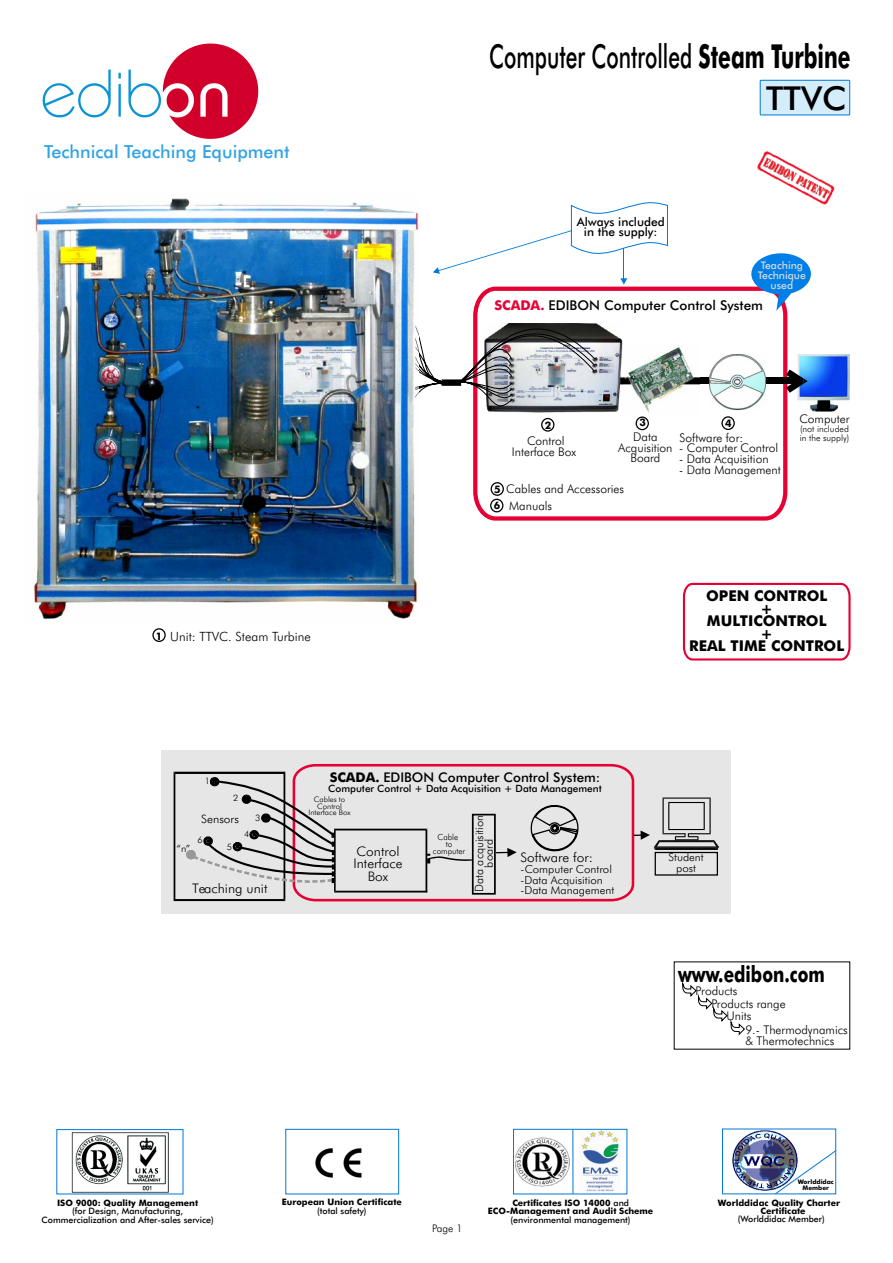
<style>
.page{position:relative;width:893px;height:1263px;background:#fff}
.page>*{position:absolute;margin:0;border:0;box-sizing:border-box;transform-origin:0 0}
.t1{font:33px "Futura Md BT";color:#000;scale:.63 1}
.t2{font:33px "Futura Md BT";color:#000}
.t3{font:700 22.5px "Futura Md BT";color:#000;scale:.77 1}
.t4{font:18px "Futura Md BT";color:#33a3e6}
.t5{font:700 14.85px/12.5px "Futura Md BT";color:#000;text-align:center}
.t6{font:13.5px "Futura Md BT";color:#000}
.t7{font:13.35px "Futura Md BT";color:#000}
.t8{font:13.2px/12.8px "Futura Lt BT";color:#000;text-align:center}
.t9{font:12.75px "Futura Lt BT";color:#000}
.t10{font:12px/10.8px "Futura Lt BT";color:#000;text-align:center}
.t11{font:12px/10.8px "Futura Md BT";color:#000;text-align:center}
.t12{font:11.55px "Futura Lt BT";color:#000}
.t13{font:11.4px/9.6px "Futura Lt BT";color:#000;text-align:center}
.t14{font:11.1px/10.6px "Futura Lt BT";color:#000;text-align:center}
.t15{font:10.5px/10.1px "Futura Md BT";color:#d9d9d9;text-align:center}
.t16{font:10.5px "Futura Lt BT";color:#000}
.t17{font:700 10.35px/16.5px "Futura Md BT";color:#000}
.t18{font:10.05px "Futura Md BT";color:#000}
.t19{font:9.9px "Futura Lt BT";color:#000}
.t20{font:9px/8.7px "Futura Lt BT";color:#000}
.t21{font:700 8.85px/8.6px "Futura Md BT";color:#000}
.t22{font:8.85px/8.6px "Futura Md BT";color:#000;text-align:center}
.t23{font:8.85px "Futura Lt BT";color:#000}
.t24{font:8.4px/7.1px "Futura Lt BT";color:#000;text-align:center}
.t25{font:7.65px/6.4px "Futura Lt BT";color:#000;text-align:center}
.t26{font:700 6.3px/6px "Futura Md BT";color:#000;text-align:center}
.s1{font-weight:700}
.s2{font-family:"Futura Md BT";font-weight:700;font-size:10.35px}
.s3{font-weight:700;color:#e60033}
.s4{font-weight:400}
</style>
<div class="page">
<svg style="left:481px;top:286px;width:307px;height:235px"></svg>
<img style="left:797px;top:354px;width:52px;height:58px">
<div style="left:608px;top:378px;width:187px;height:6px;background:#000"></div>
<svg style="left:786px;top:369px;width:21px;height:24px"></svg>
<div style="left:759px;top:80px;width:91px;height:35px;background:#d4edfa;border:1px solid #0078d9"></div>
<div style="left:152px;top:628px;width:14px;height:14px;border:1px solid #000;border-radius:50%"></div>
<div style="left:721px;top:416px;width:13px;height:14px;border:1px solid #000;border-radius:50%"></div>
<div style="left:635px;top:416px;width:14px;height:14px;border:1px solid #000;border-radius:50%"></div>
<img style="left:709px;top:354px;width:56px;height:56px">
<img style="left:757px;top:151px;width:78px;height:54px">
<svg style="left:751px;top:253px;width:59px;height:58px"></svg>
<svg style="left:570px;top:202px;width:98px;height:83px"></svg>
<svg style="left:682px;top:981px;width:63px;height:54px"></svg>
<div style="left:161px;top:750px;width:569px;height:164px;background:#e6e6e6"></div>
<svg style="left:296px;top:764px;width:339px;height:138px"></svg>
<svg style="left:530px;top:804px;width:48px;height:48px"></svg>
<svg style="left:174px;top:772px;width:298px;height:129px"></svg>
<div style="left:472px;top:814px;width:23px;height:81px;border:2px solid #000"></div>
<div style="left:654px;top:852px;width:64px;height:24px;border:1px solid #000"></div>
<svg style="left:633px;top:798px;width:86px;height:52px"></svg>
<svg style="left:496px;top:848px;width:20px;height:9px"></svg>
<svg style="left:682px;top:582px;width:169px;height:79px"></svg>
<img style="left:623px;top:345px;width:76px;height:69px">
<svg style="left:43px;top:70px;width:68px;height:47px"></svg>
<svg style="left:118px;top:73px;width:3px;height:44px"></svg>
<svg style="left:128px;top:44px;width:130px;height:95px"></svg>
<div style="left:56px;top:1129px;width:127px;height:65px;background:#fff;border:1px solid #0078d9"></div>
<img style="left:71px;top:1132px;width:97px;height:61px">
<div style="left:722px;top:1129px;width:114px;height:65px;background:#fff;border:1px solid #0078d9"></div>
<img style="left:732px;top:1130px;width:65px;height:61px">
<div style="left:285px;top:1129px;width:114px;height:65px;background:#fff;border:1px solid #0078d9"></div>
<img style="left:315px;top:1148px;width:46px;height:30px">
<svg style="left:774px;top:1149px;width:63px;height:46px"></svg>
<div style="left:513px;top:1129px;width:114px;height:65px;background:#fff;border:1px solid #0078d9"></div>
<img style="left:515px;top:1137px;width:54px;height:49px">
<hr style="left:572px;top:1130px;width:1px;height:64px;background:#0078d9">
<img style="left:580px;top:1131px;width:40px;height:62px">
<img style="left:595px;top:323px;width:27px;height:89px">
<svg style="left:418px;top:229px;width:177px;height:285px"></svg>
<img style="left:33px;top:198px;width:385px;height:422px">
<h1 class="t1" style="left:489px;top:43px;width:575px">Computer Controlled <span class="s1">Steam Turbine</span></h1>
<h3 class="t4" style="left:44px;top:144px;width:247px">Technical Teaching Equipment</h3>
<p class="t9" style="left:156px;top:632px;width:156px"><span class="s2">1</span> Unit: TTVC. Steam Turbine</p>
<p class="t11" style="left:576px;top:217px;width:89px">Always included in the supply:</p>
<h1 class="t2" style="left:766px;top:85px;width:82px">TTVC</h1>
<p class="t15" style="left:757px;top:261px;width:50px">Teaching<br>Technique used</p>
<p class="t6" style="left:494px;top:299px;width:270px"><span class="s3">SCADA.</span> EDIBON Computer Control System</p>
<p class="t17" style="left:544px;top:417px;width:8px">2</p>
<p class="t17" style="left:639px;top:415px;width:8px">3</p>
<p class="t10" style="left:512px;top:436px;width:66px">Control<br>Interface Box</p>
<p class="t10" style="left:618px;top:432px;width:56px">Data<br>Acquisition<br>Board</p>
<p class="t10" style="left:506px;top:481px;width:119px;line-height:16.8px;text-align:left">Cables and Accessories<br>Manuals</p>
<p class="t17" style="left:493px;top:482px;width:8px">5<br>6</p>
<p class="t17" style="left:725px;top:415px;width:8px">4</p>
<p class="t10" style="left:679px;top:454px;width:91px">- Data Acquisition</p>
<p class="t10" style="left:679px;top:465px;width:103px">- Data Management</p>
<p class="t10" style="left:679px;top:433px;width:65px">Software for:</p>
<p class="t10" style="left:679px;top:443px;width:101px">- Computer Control</p>
<p class="t10" style="left:799px;top:415px;width:52px">Computer</p>
<p class="t20" style="left:799px;top:426px;width:51px">(not included in the supply)</p>
<p class="t5" style="left:689px;top:591px;width:157px">OPEN CONTROL<br>+<br>MULTICONTROL<br>+<br>REAL TIME CONTROL</p>
<p class="t19" style="left:177px;top:844px;width:15px">“n”</p>
<p class="t23" style="left:205px;top:777px;width:7px">1</p>
<p class="t23" style="left:233px;top:794px;width:7px">2</p>
<p class="t12" style="left:201px;top:814px;width:39px">Sensors</p>
<p class="t23" style="left:255px;top:814px;width:7px">3</p>
<p class="t23" style="left:197px;top:837px;width:7px">6</p>
<p class="t23" style="left:227px;top:843px;width:7px">5</p>
<p class="t23" style="left:244px;top:830px;width:7px">4</p>
<p class="t8" style="left:192px;top:884px;width:77px">Teaching unit</p>
<p class="t7" style="left:330px;top:772px;width:272px"><span class="s1">SCADA.</span> EDIBON Computer Control System:</p>
<p class="t18" style="left:328px;top:785px;width:275px">Computer Control + Data Acquisition + Data Management</p>
<p class="t25" style="left:308px;top:797px;width:44px">Cables to<br>Control<br>Interface Box</p>
<p class="t8" style="left:353px;top:846px;width:50px">Control<br>Interface<br>Box</p>
<p class="t24" style="left:433px;top:835px;width:34px">Cable<br>to computer</p>
<p class="t13" style="left:475px;top:892px;width:78px;rotate:-90deg">Data acquisition board</p>
<p class="t8" style="left:520px;top:852px;width:74px">Software for:</p>
<p class="t14" style="left:520px;top:865px;width:95px;text-align:left">-Computer Control -Data Acquisition -Data Management</p>
<p class="t14" style="left:668px;top:853px;width:37px">Student post</p>
<h2 class="t3" style="left:678px;top:965px;width:192px">www.edibon.com</h2>
<p class="t10" style="left:695px;top:987px;width:43px">Products</p>
<p class="t10" style="left:711px;top:999px;width:76px">Products range</p>
<p class="t10" style="left:726px;top:1012px;width:26px">Units</p>
<p class="t10" style="left:745px;top:1025px;width:104px">9.- Thermodynamics</p>
<p class="t10" style="left:745px;top:1037px;width:90px">&amp; Thermotechnics</p>
<p class="t26" style="left:797px;top:1179px;width:38px">Worlddidac<br>Member</p>
<p class="t21" style="left:282px;top:1199px;width:122px">European Union Certificate</p>
<p class="t22" style="left:317px;top:1207px;width:51px">(total safety)</p>
<p class="t21" style="left:57px;top:1199px;width:143px">ISO 9000: Quality Management</p>
<p class="t22" style="left:42px;top:1207px;width:174px">(for Design, Manufacturing,<br>Commercialization and After-sales service)</p>
<p class="t21" style="left:488px;top:1199px;width:167px;text-align:center">Certificates ISO 14000 <span class="s4">and<br></span>ECO-Management and Audit Scheme</p>
<p class="t22" style="left:510px;top:1216px;width:121px">(environmental management)</p>
<p class="t16" style="left:432px;top:1224px;width:32px">Page 1</p>
<p class="t21" style="left:760px;top:1199px;width:81px;text-indent:-43px">Worlddidac Quality Charter<br>Certificate</p>
<p class="t22" style="left:737px;top:1215px;width:89px">(Worlddidac Member)</p>
</div>
